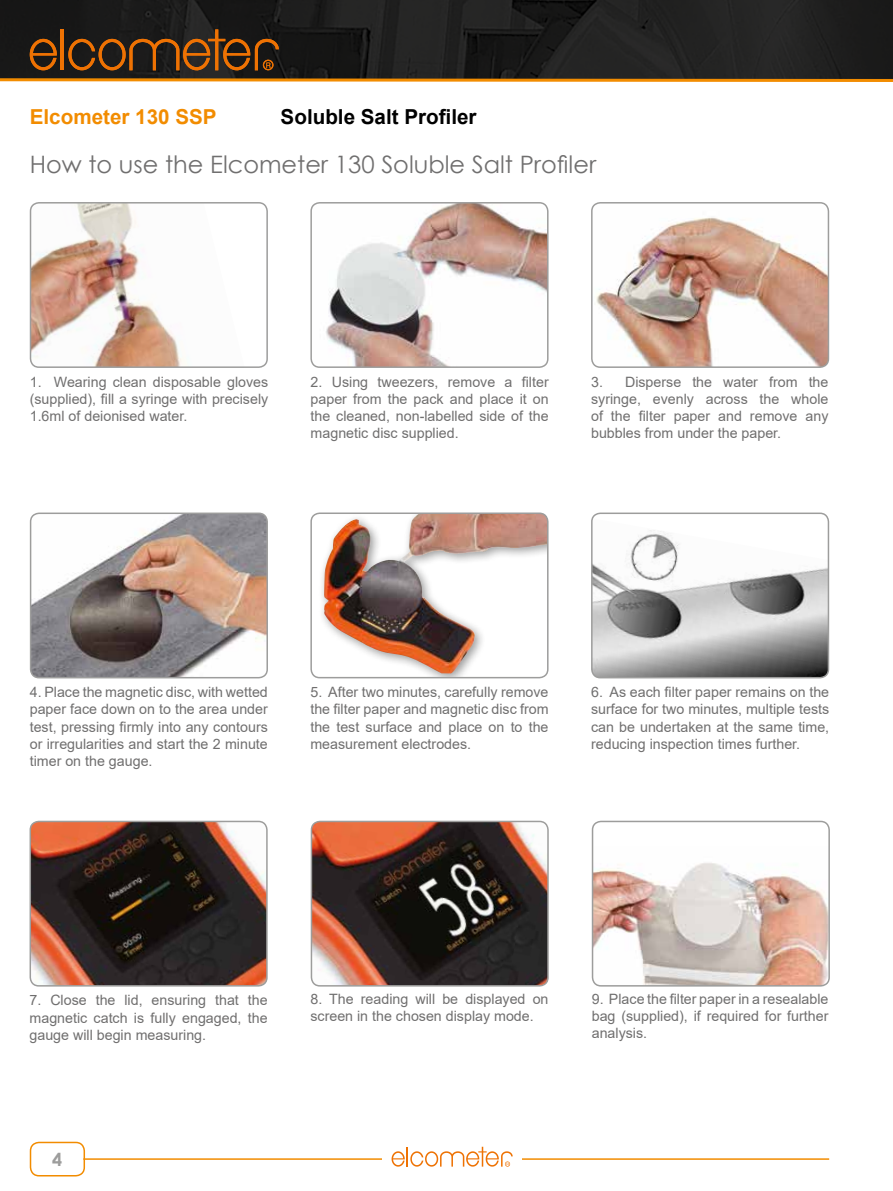
<style>
.page{position:relative;width:893px;height:1191px;background:#fff}
.page>*{position:absolute;margin:0;border:0;box-sizing:border-box;transform-origin:0 0}
.t1{font:24px "Century Gothic";color:#706f6f}
.t2{font:700 20.7px "Arial";color:#000}
.t3{font:700 20.7px "Arial";color:#f28c00}
.t4{font:700 18px "Century Gothic";color:#9d9d9c}
.t5{font:14.25px/17.1px "Arial";color:#706f6f;text-align:justify}
</style>
<div class="page">
<div style="left:30px;top:1141px;width:55px;height:35px;border:2px solid #f28c00;border-radius:9px"></div>
<hr style="left:83px;top:1158px;width:746px;height:1px;background:#f28c00">
<div style="left:382px;top:1139px;width:140px;height:35px;background:#fff"></div>
<svg style="left:392px;top:1146px;width:121px;height:20px"></svg>
<div style="left:0;top:0;width:893px;height:79px;background:#20201f"></div>
<hr style="left:61px;top:29px;width:3px;height:41px;background:#ee7203">
<svg style="left:30px;top:39px;width:27px;height:31px"></svg>
<svg style="left:68px;top:29px;width:211px;height:41px"></svg>
<svg style="left:0;top:77px;width:893px;height:5px"></svg>
<img style="left:31px;top:515px;width:236px;height:162px">
<div style="left:30px;top:512px;width:238px;height:166px;border:2px solid #9d9d9c;border-radius:9px"></div>
<img style="left:311px;top:823px;width:237px;height:162px">
<div style="left:311px;top:820px;width:238px;height:166px;border:2px solid #9d9d9c;border-radius:9px"></div>
<img style="left:313px;top:205px;width:233px;height:160px">
<div style="left:310px;top:202px;width:239px;height:166px;border:2px solid #9d9d9c;border-radius:9px"></div>
<img style="left:592px;top:203px;width:236px;height:164px">
<div style="left:591px;top:202px;width:238px;height:166px;border:2px solid #9d9d9c;border-radius:9px"></div>
<div style="left:318px;top:513px;width:230px;height:164px;background:#000;opacity:.4"></div>
<img style="left:324px;top:515px;width:151px;height:158px">
<div style="left:310px;top:512px;width:239px;height:166px;border:2px solid #9d9d9c;border-radius:9px"></div>
<img style="left:592px;top:530px;width:236px;height:147px">
<div style="left:591px;top:512px;width:238px;height:166px;border:2px solid #9d9d9c;border-radius:9px"></div>
<img style="left:592px;top:863px;width:237px;height:122px">
<div style="left:592px;top:820px;width:238px;height:166px;border:2px solid #9d9d9c;border-radius:9px"></div>
<img style="left:31px;top:203px;width:153px;height:164px">
<div style="left:30px;top:202px;width:238px;height:166px;border:2px solid #9d9d9c;border-radius:9px"></div>
<img style="left:30px;top:823px;width:237px;height:162px">
<div style="left:30px;top:820px;width:238px;height:166px;border:2px solid #9d9d9c;border-radius:9px"></div>
<h2 class="t3" style="left:30px;top:103px;width:188px">Elcometer 130 SSP</h2>
<h2 class="t2" style="left:281px;top:103px;width:197px">Soluble Salt Profiler</h2>
<h1 class="t1" style="left:30px;top:148px;width:568px">How to use the Elcometer 130 Soluble Salt Profiler</h1>
<p class="t5" style="left:30px;top:373px;width:240px">1. Wearing clean disposable gloves (supplied), fill a syringe with precisely 1.6ml of deionised water.</p>
<p class="t5" style="left:591px;top:373px;width:239px">3. Disperse the water from the syringe, evenly across the whole of the filter paper and remove any bubbles from under the paper.</p>
<p class="t5" style="left:311px;top:373px;width:240px">2. Using tweezers, remove a filter paper from the pack and place it on the cleaned, non-labelled side of the magnetic disc supplied.</p>
<p class="t5" style="left:30px;top:683px;width:240px">4. Place the magnetic disc, with wetted paper face down on to the area under test, pressing firmly into any contours or irregularities and start the 2 minute timer on the gauge.</p>
<p class="t5" style="left:310px;top:683px;width:240px">5. After two minutes, carefully remove the filter paper and magnetic disc from the test surface and place on to the measurement electrodes.</p>
<p class="t5" style="left:591px;top:683px;width:240px">6. As each filter paper remains on the surface for two minutes, multiple tests can be undertaken at the same time, reducing inspection times further.</p>
<p class="t5" style="left:30px;top:991px;width:240px">7. Close the lid, ensuring that the magnetic catch is fully engaged, the gauge will begin measuring.</p>
<p class="t5" style="left:310px;top:990px;width:240px">8. The reading will be displayed on screen in the chosen display mode.</p>
<p class="t5" style="left:592px;top:990px;width:238px">9. Place the filter paper in a resealable bag (supplied), if required for further analysis.</p>
<p class="t4" style="left:52px;top:1145px;width:12px">4</p>
</div>
